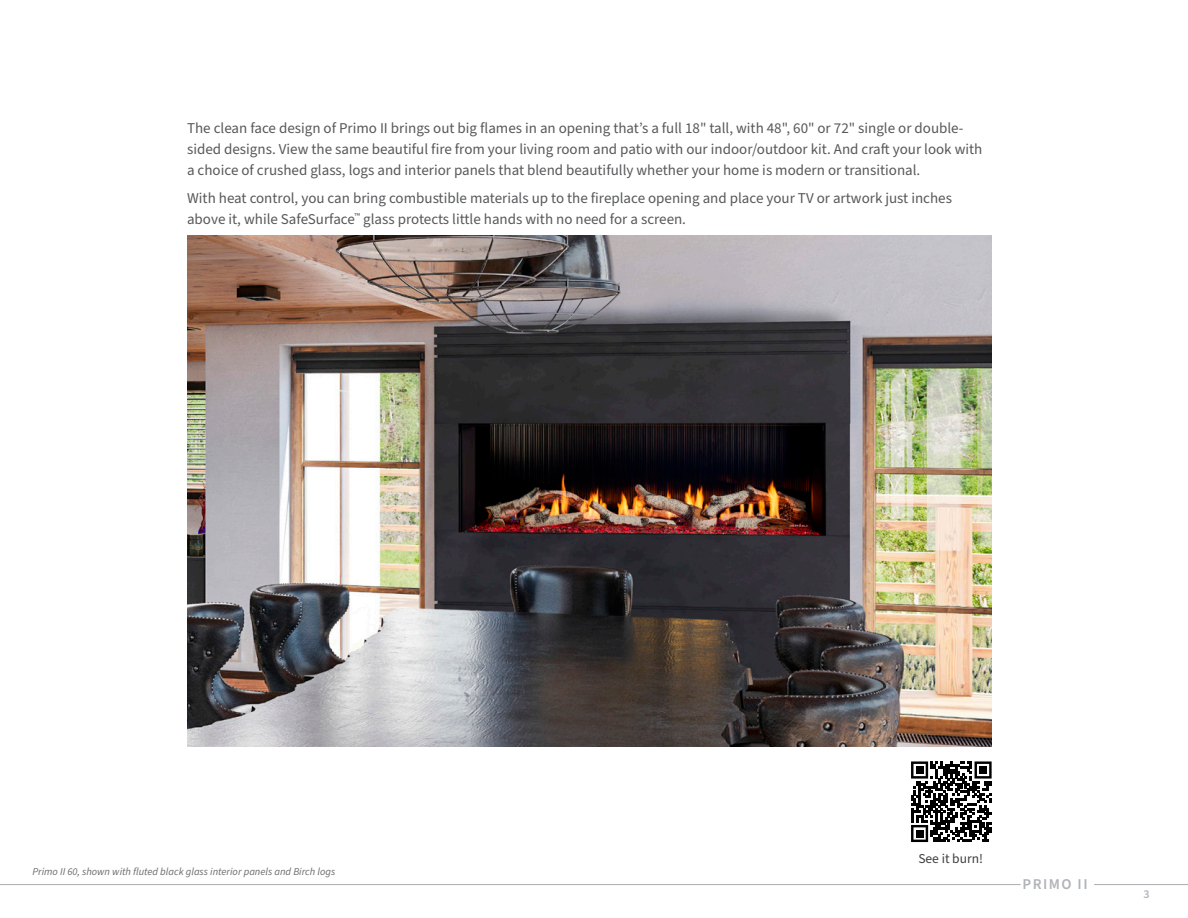
<style>
.page{position:relative;width:1188px;height:918px;background:#fff}
.page>*{position:absolute;margin:0;border:0;box-sizing:border-box;transform-origin:0 0}
.t1{font:15px/21px "Source Sans Pro";color:#57585a}
.t2{font:600 15px "Source Sans Pro";letter-spacing:.1em;color:#b2b3b7}
.t3{font:13.5px "Source Sans Pro";color:#3e3e3f}
.t4{font:600 12px "Source Sans Pro";color:#b6b7bb}
.t5{font:italic 10.5px "Source Sans Pro";color:#6c6d70}
</style>
<div class="page">
<img style="left:187px;top:236px;width:805px;height:510px">
<hr style="left:1094px;top:884px;width:94px;height:1px;background:#b2b3b7">
<svg style="left:911px;top:761px;width:81px;height:81px"></svg>
<hr style="left:0;top:884px;width:1021px;height:1px;background:#b2b3b7">
<p class="t1" style="left:187px;top:118px;width:797px">The clean face design of Primo II brings out big flames in an opening that’s a full 18" tall, with 48", 60" or 72" single or double&shy;sided designs. View the same beautiful fire from your living room and patio with our indoor/outdoor kit. And craft your look with a choice of crushed glass, logs and interior panels that blend beautifully whether your home is modern or transitional.</p>
<p class="t1" style="left:187px;top:188px;width:766px">With heat control, you can bring combustible materials up to the fireplace opening and place your TV or artwork just inches above it, while SafeSurface<sup>™</sup> glass protects little hands with no need for a screen.</p>
<p class="t5" style="left:32px;top:864px;width:304px">Primo II 60, shown with fluted black glass interior panels and Birch logs</p>
<p class="t3" style="left:918px;top:850px;width:66px">See it burn!</p>
<p class="t2" style="left:1022px;top:874px;width:67px">PRIMO II</p>
<p class="t4" style="left:1144px;top:886px;width:8px">3</p>
</div>
